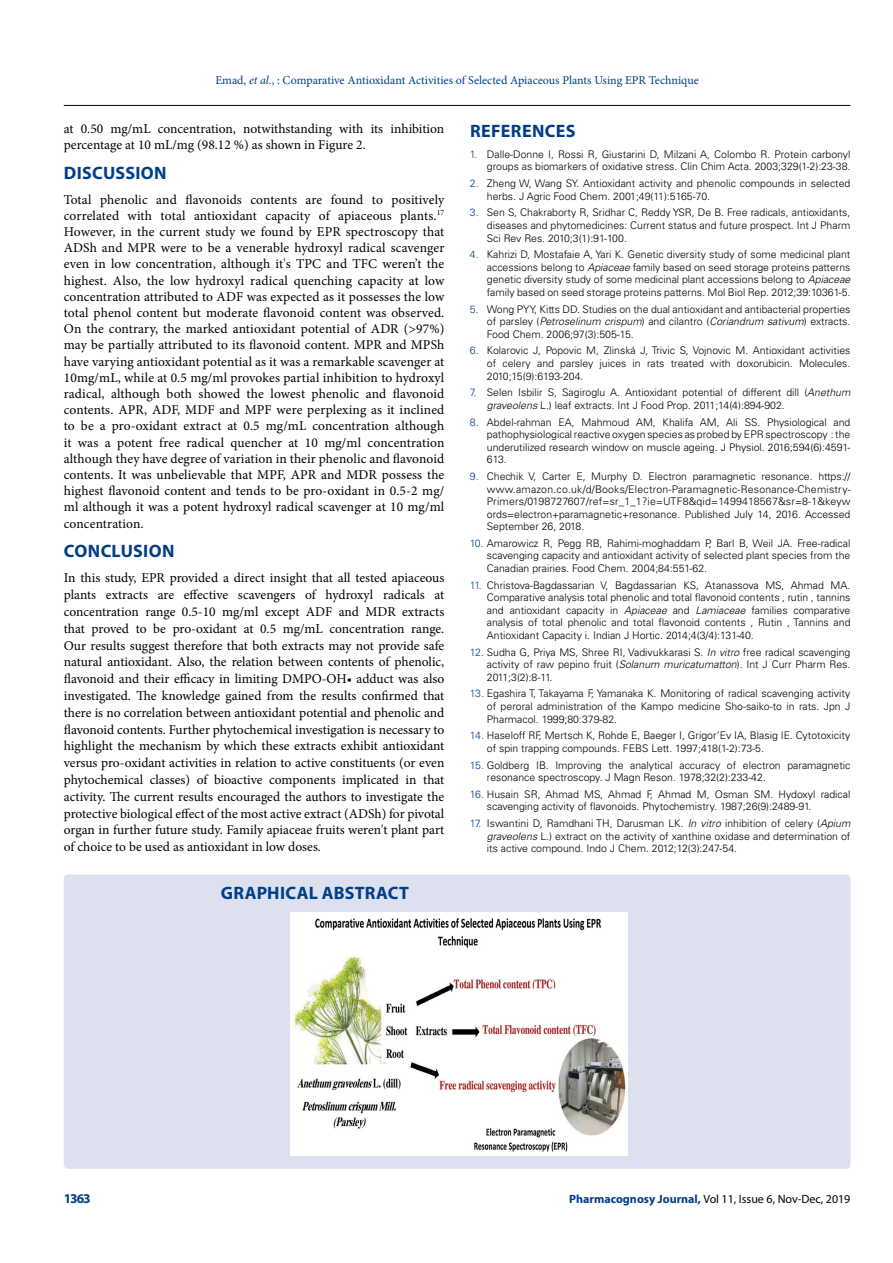
<style>
.page{position:relative;width:893px;height:1263px;background:#fff}
.page>*{position:absolute;margin:0;border:0;box-sizing:border-box;transform-origin:0 0}
.t1{font:700 18px "Myriad Pro";letter-spacing:.02em;color:#003e88}
.t2{font:13.5px/16.2px "Minion Pro";color:#000;text-align:justify}
.t3{font:700 13.5px "Myriad Pro";color:#003e88}
.t4{font:12px "Minion Pro";color:#003e88}
.t5{font:12px "Myriad Pro";color:#000}
.t6{font:300 10.5px/12.6px "Univers LT Std";color:#000;text-align:justify}
.s1{font-style:italic}
.s2{color:#003e88}
.s3{font-weight:700;color:#003e88}
</style>
<div class="page">
<hr style="left:64px;top:105px;width:786px;height:1px;background:#000">
<div style="left:64px;top:874px;width:786px;height:295px;background:#dde0ef;border-radius:4px"></div>
<img style="left:290px;top:912px;width:338px;height:243px">
<p class="t4" style="left:215px;top:72px;width:485px">Emad, <span class="s1">et al</span>., : Comparative Antioxidant Activities of Selected Apiaceous Plants Using EPR Technique</p>
<p class="t2" style="left:64px;top:121px;width:382px">at 0.50 mg/mL concentration, notwithstanding with its inhibition percentage at 10 mL/mg (98.12 %) as shown in Figure 2.</p>
<h1 class="t1" style="left:64px;top:161px;width:104px">DISCUSSION</h1>
<p class="t2" style="left:64px;top:191px;width:382px">Total phenolic and flavonoids contents are found to positively correlated with total antioxidant capacity of apiaceous plants.<sup>17<br></sup>However, in the current study we found by EPR spectroscopy that ADSh and MPR were to be a venerable hydroxyl radical scavenger even in low concentration, although it's TPC and TFC weren’t the highest. Also, the low hydroxyl radical quenching capacity at low concentration attributed to ADF was expected as it possesses the low total phenol content but moderate flavonoid content was observed.<br>On the contrary, the marked antioxidant potential of ADR (&gt;97%) may be partially attributed to its flavonoid content. MPR and MPSh have varying antioxidant potential as it was a remarkable scavenger at 10mg/mL, while at 0.5 mg/ml provokes partial inhibition to hydroxyl radical, although both showed the lowest phenolic and flavonoid contents. APR, ADF, MDF and MPF were perplexing as it inclined to be a pro-oxidant extract at 0.5 mg/mL concentration although it was a potent free radical quencher at 10 mg/ml concentration although they have degree of variation in their phenolic and flavonoid contents. It was unbelievable that MPF, APR and MDR possess the highest flavonoid content and tends to be pro-oxidant in 0.5-2 mg/ ml although it was a potent hydroxyl radical scavenger at 10 mg/ml concentration.</p>
<h1 class="t1" style="left:64px;top:539px;width:112px">CONCLUSION</h1>
<p class="t2" style="left:64px;top:570px;width:382px;line-height:16.8px">In this study, EPR provided a direct insight that all tested apiaceous plants extracts are effective scavengers of hydroxyl radicals at concentration range 0.5-10 mg/ml except ADF and MDR extracts that proved to be pro-oxidant at 0.5 mg/mL concentration range.<br>Our results suggest therefore that both extracts may not provide safe natural antioxidant. Also, the relation between contents of phenolic, flavonoid and their efficacy in limiting DMPO-OH<span class="s1">•</span> adduct was also investigated. The knowledge gained from the results confirmed that there is no correlation between antioxidant potential and phenolic and flavonoid contents. Further phytochemical investigation is necessary to highlight the mechanism by which these extracts exhibit antioxidant versus pro-oxidant activities in relation to active constituents (or even phytochemical classes) of bioactive components implicated in that activity. The current results encouraged the authors to investigate the protective biological effect of the most active extract (ADSh) for pivotal organ in further future study. Family apiaceae fruits weren't plant part of choice to be used as antioxidant in low doses.</p>
<h1 class="t1" style="left:470px;top:119px;width:107px">REFERENCES</h1>
<p class="t6" style="left:470px;top:148px;width:382px;text-align:right"><span class="s2">1.</span> Dalle-Donne I, Rossi R, Giustarini D, Milzani A, Colombo R. Protein carbonyl groups as biomarkers of oxidative stress. Clin Chim Acta. 2003;329(1-2):23-38.</p>
<p class="t6" style="left:487px;top:177px;width:365px;text-indent:-17px"><span class="s2">2.</span> Zheng W, Wang SY. Antioxidant activity and phenolic compounds in selected herbs. J Agric Food Chem. 2001;49(11):5165-70.</p>
<p class="t6" style="left:487px;top:206px;width:365px;text-indent:-17px"><span class="s2">3.</span> Sen S, Chakraborty R, Sridhar C, Reddy YSR, De B. Free radicals, antioxidants, diseases and phytomedicines: Current status and future prospect. Int J Pharm Sci Rev Res. 2010;3(1):91-100.</p>
<p class="t6" style="left:487px;top:248px;width:365px;text-indent:-17px"><span class="s2">4.</span> Kahrizi D, Mostafaie A, Yari K. Genetic diversity study of some medicinal plant accessions belong to <span class="s1">Apiaceae</span> family based on seed storage proteins patterns genetic diversity study of some medicinal plant accessions belong to <span class="s1">Apiaceae </span>family based on seed storage proteins patterns. Mol Biol Rep. 2012;39:10361-5.</p>
<p class="t6" style="left:487px;top:303px;width:365px;text-indent:-17px"><span class="s2">5.</span> Wong PYY, Kitts DD. Studies on the dual antioxidant and antibacterial properties of parsley (<span class="s1">Petroselinum crispum</span>) and cilantro (<span class="s1">Coriandrum sativum</span>) extracts.<br>Food Chem. 2006;97(3):505-15.</p>
<p class="t6" style="left:487px;top:344px;width:365px;text-indent:-17px"><span class="s2">6.</span> Kolarovic J, Popovic M, Zlinská J, Trivic S, Vojnovic M. Antioxidant activities of celery and parsley juices in rats treated with doxorubicin. Molecules.<br>2010;15(9):6193-204.</p>
<p class="t6" style="left:487px;top:386px;width:365px;text-indent:-17px"><span class="s2">7.</span> Selen Isbilir S, Sagiroglu A. Antioxidant potential of different dill (<span class="s1">Anethum graveolens</span> L.) leaf extracts. Int J Food Prop. 2011;14(4):894-902.</p>
<p class="t6" style="left:487px;top:416px;width:365px;text-indent:-17px"><span class="s2">8.</span> Abdel-rahman EA, Mahmoud AM, Khalifa AM, Ali SS. Physiological and pathophysiological reactive oxygen species as probed by EPR spectroscopy : the underutilized research window on muscle ageing. J Physiol. 2016;594(6):4591- 613.</p>
<p class="t6" style="left:487px;top:470px;width:365px;text-indent:-17px"><span class="s2">9.</span> Chechik V, Carter E, Murphy D. Electron paramagnetic resonance. https:// www.amazon.co.uk/d/Books/Electron-Paramagnetic-Resonance-Chemistry-Primers/0198727607/ref=sr_1_1?ie=UTF8&amp;qid=1499418567&amp;sr=8-1&amp;keyw ords=electron+paramagnetic+resonance. Published July 14, 2016. Accessed September 26, 2018.</p>
<p class="t6" style="left:487px;top:537px;width:365px;text-indent:-17px"><span class="s2">10.</span> Amarowicz R, Pegg RB, Rahimi-moghaddam P, Barl B, Weil JA. Free-radical scavenging capacity and antioxidant activity of selected plant species from the Canadian prairies. Food Chem. 2004;84:551-62.</p>
<p class="t6" style="left:487px;top:579px;width:365px;text-indent:-17px"><span class="s2">11.</span> Christova-Bagdassarian V, Bagdassarian KS, Atanassova MS, Ahmad MA.<br>Comparative analysis total phenolic and total flavonoid contents , rutin , tannins and antioxidant capacity in <span class="s1">Apiaceae</span> and <span class="s1">Lamiaceae</span> families comparative analysis of total phenolic and total flavonoid contents , Rutin , Tannins and Antioxidant Capacity i. Indian J Hortic. 2014;4(3/4):131-40.</p>
<p class="t6" style="left:487px;top:646px;width:365px;text-indent:-17px"><span class="s2">12.</span> Sudha G, Priya MS, Shree RI, Vadivukkarasi S. <span class="s1">In vitro</span> free radical scavenging activity of raw pepino fruit (<span class="s1">Solanum muricatumatton</span>). Int J Curr Pharm Res.<br>2011;3(2):8-11.</p>
<p class="t6" style="left:487px;top:687px;width:365px;text-indent:-17px"><span class="s2">13.</span> Egashira T, Takayama F, Yamanaka K. Monitoring of radical scavenging activity of peroral administration of the Kampo medicine Sho-saiko-to in rats. Jpn J Pharmacol. 1999;80:379-82.</p>
<p class="t6" style="left:487px;top:729px;width:365px;text-indent:-17px"><span class="s2">14.</span> Haseloff RF, Mertsch K, Rohde E, Baeger I, Grigor’Ev IA, Blasig IE. Cytotoxicity of spin trapping compounds. FEBS Lett. 1997;418(1-2):73-5.</p>
<p class="t6" style="left:487px;top:758px;width:365px;text-indent:-17px"><span class="s2">15.</span> Goldberg IB. Improving the analytical accuracy of electron paramagnetic resonance spectroscopy. J Magn Reson. 1978;32(2):233-42.</p>
<p class="t6" style="left:487px;top:788px;width:365px;text-indent:-17px"><span class="s2">16.</span> Husain SR, Ahmad MS, Ahmad F, Ahmad M, Osman SM. Hydoxyl radical scavenging activity of flavonoids. Phytochemistry. 1987;26(9):2489-91.</p>
<p class="t6" style="left:487px;top:817px;width:365px;text-indent:-17px"><span class="s2">17.</span> Iswantini D, Ramdhani TH, Darusman LK. <span class="s1">In vitro</span> inhibition of celery (<span class="s1">Apium graveolens</span> L.) extract on the activity of xanthine oxidase and determination of its active compound. Indo J Chem. 2012;12(3):247-54.</p>
<h1 class="t1" style="left:221px;top:881px;width:190px">GRAPHICAL ABSTRACT</h1>
<p class="t3" style="left:64px;top:1189px;width:29px">1363</p>
<p class="t5" style="left:569px;top:1191px;width:283px"><span class="s3">Pharmacognosy Journal,</span> Vol 11, Issue 6, Nov-Dec, 2019</p>
</div>
